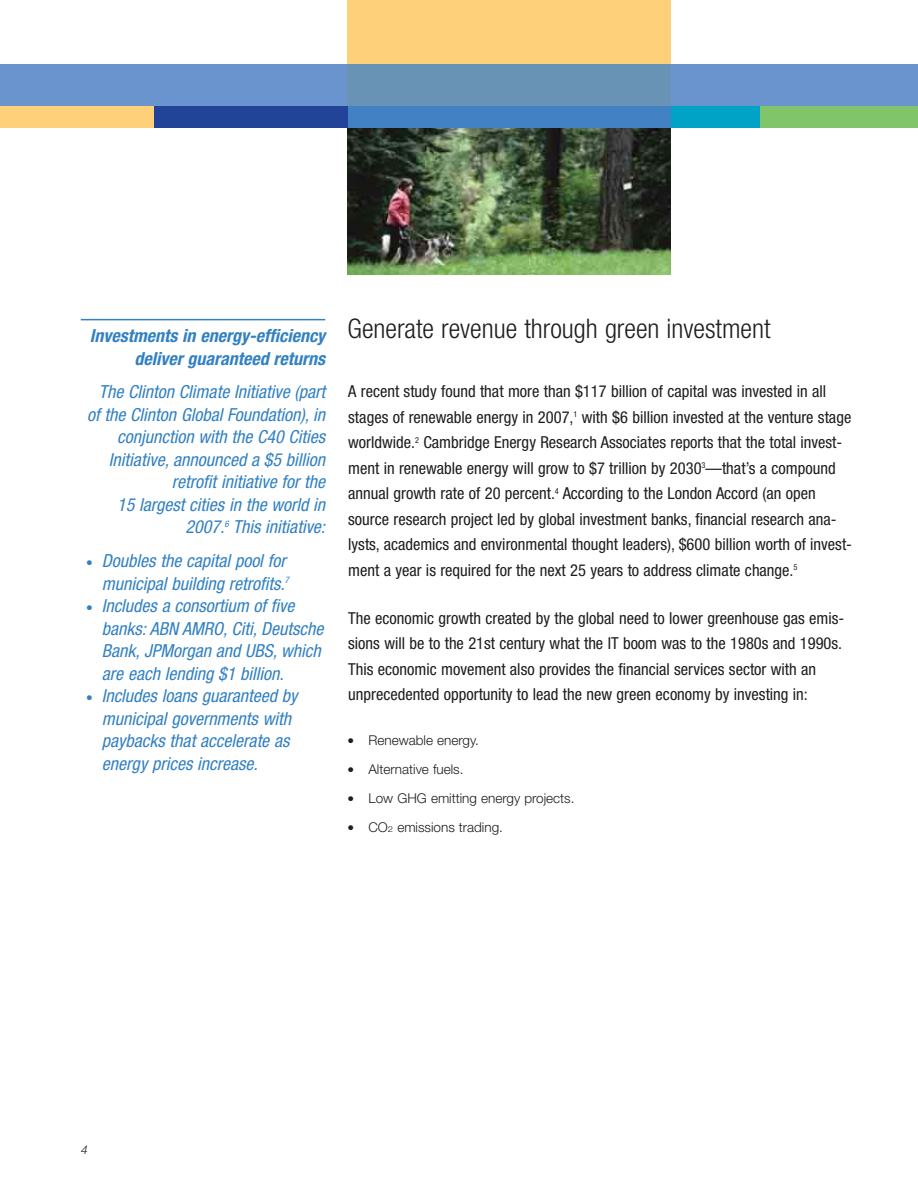
<style>
.page{position:relative;width:918px;height:1188px;background:#fff}
.page>*{position:absolute;margin:0;border:0;box-sizing:border-box;transform-origin:0 0}
.t1{font:300 condensed 27px "Helvetica Neue";color:#201e1d}
.t2{font:italic condensed 18px/22.5px "Helvetica Neue";color:#3281c3;text-align:right}
.t3{font:italic 700 condensed 18px/22.5px "Helvetica Neue";color:#3281c3;text-align:right}
.t4{font:condensed 16.5px/25.5px "Helvetica Neue";color:#201e1d}
.t5{font:300 13.5px "Helvetica Neue";color:#201e1d}
.t6{font:italic 300 12px "Helvetica Neue";color:#201e1d}
.s1{font-size:8.1px}
</style>
<div class="page">
<img style="left:348px;top:128px;width:323px;height:147px">
<div style="left:348px;top:0;width:323px;height:65px;background:#fed07a"></div>
<div style="left:0;top:64px;width:918px;height:42px;background:#6994cd"></div>
<div style="left:671px;top:106px;width:89px;height:22px;background:#00a2c6"></div>
<div style="left:348px;top:64px;width:323px;height:44px;background:#6993b5"></div>
<div style="left:348px;top:106px;width:323px;height:22px;background:#4281c3"></div>
<div style="left:153px;top:106px;width:195px;height:22px;background:#224498"></div>
<div style="left:0;top:106px;width:153px;height:22px;background:#fed07a"></div>
<div style="left:760px;top:106px;width:158px;height:22px;background:#80c56a"></div>
<hr style="left:81px;top:319px;width:244px;height:1px;background:#3281c3">
<p class="t3" style="left:90px;top:326px;width:240px">Investments in energy -efficiency deliver guaranteed returns</p>
<p class="t2" style="left:87px;top:382px;width:243px">The Clinton Climate Initiative (part of the Clinton Global Foundation), in conjunction with the C40 Cities<br>Initiative, announced a $5 billion retrofit initiative for the<br>15 largest cities in the world in<br>2007.<sup>6</sup> This initiative:</p>
<p class="t2" style="left:87px;top:551px;width:205px">● Doubles the capital pool for municipal building retrofits.<sup>7</sup></p>
<p class="t2" style="left:102px;top:596px;width:227px;text-align:left;text-indent:-15px">● Includes a consortium of five banks: ABN AMRO, Citi, Deutsche<br>Bank, JPMorgan and UBS, which are each lending $1 billion.</p>
<p class="t2" style="left:102px;top:686px;width:200px;text-align:left;text-indent:-15px">● Includes loans guaranteed by municipal governments with paybacks that accelerate as energy prices increase.</p>
<h1 class="t1" style="left:348px;top:319px;width:425px">Generate revenue through green investment</h1>
<p class="t4" style="left:348px;top:380px;width:505px">A recent study found that more than $117 billion of capital was invested in all stages of renewable energy in 2007,<sup>1</sup> with $6 billion invested at the venture stage worldwide.<sup>2</sup> Cambridge Energy Research Associates reports that the total invest&shy;ment in renewable energy will grow to $7 trillion by 2030<sup>3</sup>—that’s a compound annual growth rate of 20 percent.<sup>4</sup> According to the London Accord (an open source research project led by global investment banks, financial research ana&shy;lysts, academics and environmental thought leaders), $600 billion worth of invest&shy;ment a year is required for the next 25 years to address climate change.<sup>5</sup></p>
<p class="t4" style="left:348px;top:607px;width:498px">The economic growth created by the global need to lower greenhouse gas emis&shy;sions will be to the 21st century what the IT boom was to the 1980s and 1990s.<br>This economic movement also provides the financial services sector with an unprecedented opportunity to lead the new green economy by investing in:</p>
<p class="t5" style="left:348px;top:736px;width:132px">● Renewable energy.</p>
<p class="t5" style="left:348px;top:765px;width:117px">● Alternative fuels.</p>
<p class="t5" style="left:348px;top:794px;width:228px">● Low GHG emitting energy projects.</p>
<p class="t5" style="left:348px;top:822px;width:156px">● CO<span class="s1">2</span> emissions trading.</p>
<p class="t6" style="left:81px;top:1145px;width:8px">4</p>
</div>
